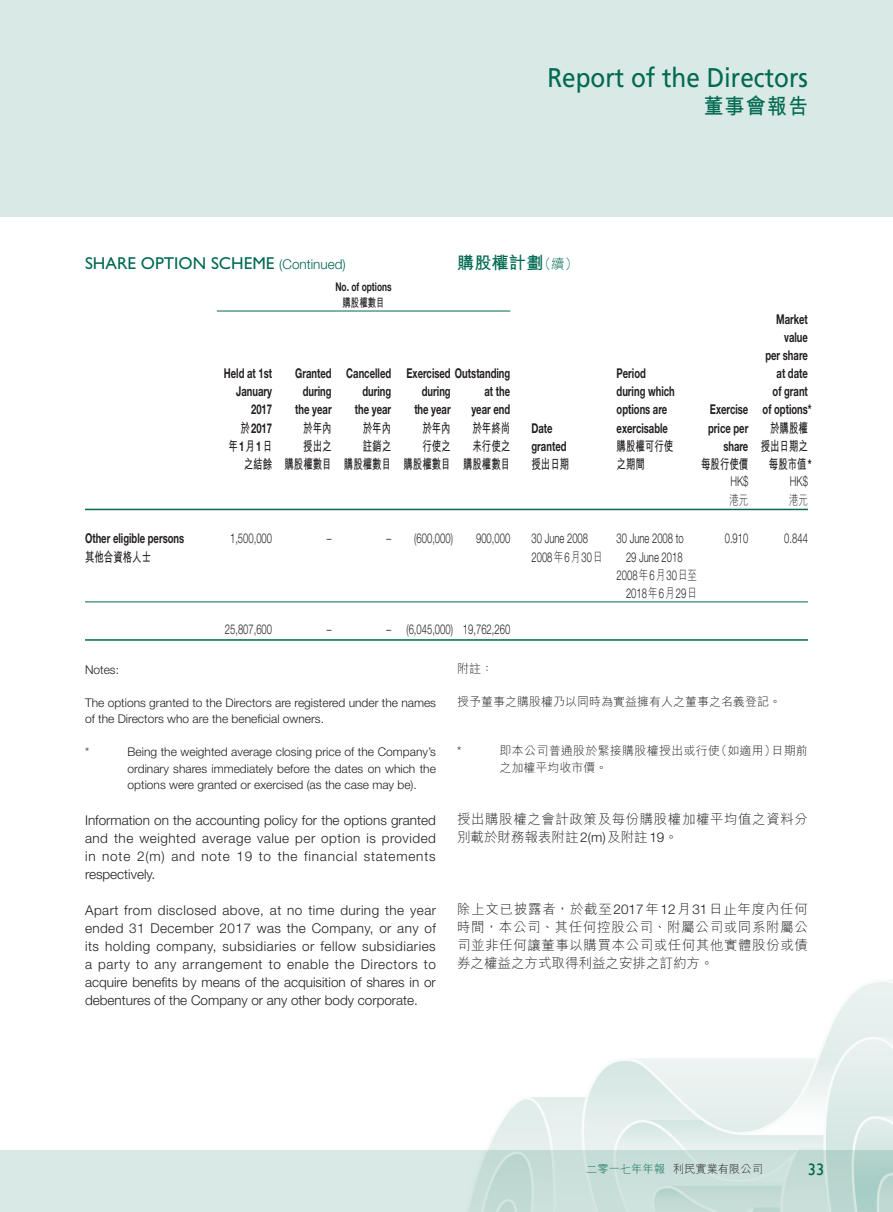
<style>
.page{position:relative;width:893px;height:1212px;background:#fff}
.page>*{position:absolute;margin:0;border:0;box-sizing:border-box;transform-origin:0 0}
.t1{font:27px "Frutiger LT Std";color:#006951;scale:.9 1}
.t2{font:700 21.75px "M Hei HK";letter-spacing:.08em;color:#006951;scale:.9 1}
.Subhead_1_e{font:17.25px "Gill Sans Std";color:#006951}
.Subhead_1_c{font:700 17.25px "M Hei HK";color:#006951}
.t3{font:16.5px "Gill Sans";color:#006951}
.body_e{font:300 13.5px/18px "Helvetica Neue LT Std";color:#231f20;text-align:justify}
.Table{font:700 13.5px "Helvetica Neue LT Std";color:#231f20;scale:.7 1}
.body_c{font:300 13.5px/18px "M Hei HK";letter-spacing:.04em;color:#231f20}
.Table-2{font:300 13.5px "Helvetica Neue LT Std";color:#231f20;scale:.7 1}
.Table-3{font:700 13.5px "M Hei HK";color:#231f20;scale:.7 1}
.Table-4{font:300 13.5px "M Hei HK";color:#231f20;scale:.7 1}
.Notes_e{font:300 12px/16.5px "Helvetica Neue LT Std";color:#231f20}
.Notes_c{font:300 12px/16.5px "M Hei HK";letter-spacing:.02em;color:#231f20}
.Notes_c-2{font:300 12px "M Hei HK";color:#231f20}
.Table-5{font:700 12px "Helvetica Neue LT Std";color:#231f20;scale:.7 1}
.body_c-2{font:700 12px "M Hei HK";color:#231f20;scale:.7 1}
.Notes_c-3{font:300 12px "Helvetica Neue LT Std";color:#231f20}
.t4{font:300 11.25px "M Hei HK";color:#231f20}
.s1{font-family:"Helvetica Neue LT Std";font-weight:300;font-size:13.5px}
.s2{font-weight:300;font-size:13.5px}
.s3{font-family:"M Hei HK"}
.s4{font-family:"Helvetica Neue LT Std"}
.s5{color:#006951}
</style>
<div class="page">
<div style="left:0;top:0;width:893px;height:217px;background:#d9e9e5"></div>
<img style="left:488px;top:980px;width:405px;height:170px">
<svg style="left:0;top:1150px;width:893px;height:62px;background:#cfe2de"></svg>
<hr style="left:217px;top:311px;width:293px;height:1px;background:#006951">
<hr style="left:85px;top:509px;width:723px;height:1px;background:#006951">
<hr style="left:85px;top:601px;width:723px;height:1px;background:#006951">
<hr style="left:85px;top:639px;width:723px;height:2px;background:#006951">
<p class="Subhead_1_e" style="left:85px;top:254px;width:262px">SHARE OPTION SCHEME <span class="s1">(Continued)</span></p>
<p class="Table-5" style="left:335px;top:279px;width:82px">No. of options</p>
<p class="body_c-2" style="left:343px;top:294px;width:62px">購股權數目</p>
<h1 class="t1" style="left:547px;top:61px;width:291px">Report of the Directors</h1>
<h2 class="t2" style="left:704px;top:90px;width:117px">董事會報告</h2>
<p class="Subhead_1_c" style="left:457px;top:250px;width:123px">購股權計劃<span class="s2">（續）</span></p>
<p class="Table" style="left:776px;top:311px;width:47px">Market</p>
<p class="Table" style="left:784px;top:329px;width:36px">value</p>
<p class="Table" style="left:765px;top:347px;width:62px">per share</p>
<p class="Table" style="left:224px;top:365px;width:70px">Held at 1st</p>
<p class="Table" style="left:295px;top:365px;width:309px">Granted Cancelled Exercised Outstanding</p>
<p class="Table" style="left:617px;top:365px;width:43px">Period</p>
<p class="Table" style="left:777px;top:365px;width:46px">at date</p>
<p class="Table" style="left:236px;top:383px;width:53px">January</p>
<p class="Table" style="left:303px;top:383px;width:43px">during</p>
<p class="Table" style="left:362px;top:383px;width:43px">during</p>
<p class="Table" style="left:422px;top:383px;width:43px">during</p>
<p class="Table" style="left:485px;top:383px;width:38px">at the</p>
<p class="Table" style="left:617px;top:383px;width:85px">during which</p>
<p class="Table" style="left:773px;top:383px;width:52px">of grant</p>
<p class="Table" style="left:251px;top:401px;width:32px">2017</p>
<p class="Table" style="left:295px;top:401px;width:54px">the year</p>
<p class="Table" style="left:355px;top:401px;width:54px">the year</p>
<p class="Table" style="left:414px;top:401px;width:54px">the year</p>
<p class="Table" style="left:471px;top:401px;width:57px">year end</p>
<p class="Table" style="left:617px;top:401px;width:74px">options are</p>
<p class="Table" style="left:710px;top:401px;width:147px">Exercise of options*</p>
<p class="Table" style="left:240px;top:419px;width:47px"><span class="s3">於</span>2017</p>
<p class="Table-3" style="left:303px;top:418px;width:42px">於年內</p>
<p class="Table-3" style="left:363px;top:418px;width:42px">於年內</p>
<p class="Table-3" style="left:422px;top:418px;width:42px">於年內</p>
<p class="Table-3" style="left:472px;top:418px;width:55px">於年終尚</p>
<p class="Table" style="left:531px;top:419px;width:32px">Date</p>
<p class="Table" style="left:617px;top:419px;width:75px">exercisable</p>
<p class="Table" style="left:708px;top:419px;width:59px">price per</p>
<p class="Table-3" style="left:770px;top:418px;width:56px">於購股權</p>
<p class="Table-3" style="left:229px;top:436px;width:64px">年<span class="s4">1</span>月<span class="s4">1</span>日</p>
<p class="Table-3" style="left:303px;top:436px;width:42px">授出之</p>
<p class="Table-3" style="left:363px;top:436px;width:42px">註銷之</p>
<p class="Table-3" style="left:422px;top:436px;width:42px">行使之</p>
<p class="Table-3" style="left:472px;top:436px;width:56px">未行使之</p>
<p class="Table" style="left:531px;top:437px;width:52px">granted</p>
<p class="Table-3" style="left:617px;top:436px;width:83px">購股權可行使</p>
<p class="Table" style="left:723px;top:437px;width:122px">share <span class="s3">授出日期之</span></p>
<p class="Table-3" style="left:244px;top:454px;width:382px">之結餘 購股權數目 購股權數目 購股權數目 購股權數目</p>
<p class="Table-3" style="left:531px;top:454px;width:55px">授出日期</p>
<p class="Table-3" style="left:617px;top:454px;width:42px">之期間</p>
<p class="Table-3" style="left:701px;top:454px;width:69px">每股行使價</p>
<p class="Table-3" style="left:769px;top:454px;width:63px">每股市值<span class="s4">*</span></p>
<p class="Table-2" style="left:730px;top:473px;width:27px">HK$</p>
<p class="Table-2" style="left:790px;top:473px;width:27px">HK$</p>
<p class="Table-4" style="left:729px;top:493px;width:29px">港元</p>
<p class="Table-4" style="left:789px;top:493px;width:28px">港元</p>
<p class="Table" style="left:85px;top:530px;width:143px">Other eligible persons</p>
<p class="Table-2" style="left:230px;top:530px;width:62px">1,500,000</p>
<p class="Table-2" style="left:327px;top:530px;width:8px">–</p>
<p class="Table-2" style="left:386px;top:530px;width:97px">– (600,000)</p>
<p class="Table-2" style="left:476px;top:530px;width:50px">900,000</p>
<p class="Table-2" style="left:531px;top:530px;width:82px">30 June 2008</p>
<p class="Table-2" style="left:617px;top:530px;width:98px">30 June 2008 to</p>
<p class="Table-2" style="left:725px;top:530px;width:35px">0.910</p>
<p class="Table-2" style="left:784px;top:530px;width:35px">0.844</p>
<p class="Table-3" style="left:85px;top:547px;width:96px">其他合資格人士</p>
<p class="Table-2" style="left:531px;top:548px;width:103px">2008<span class="s3">年</span>6<span class="s3">月</span>30<span class="s3">日</span></p>
<p class="Table-2" style="left:626px;top:548px;width:82px">29 June 2018</p>
<p class="Table-2" style="left:617px;top:566px;width:116px">2008<span class="s3">年</span>6<span class="s3">月</span>30<span class="s3">日至</span></p>
<p class="Table-2" style="left:626px;top:584px;width:103px">2018<span class="s3">年</span>6<span class="s3">月</span>29<span class="s3">日</span></p>
<p class="Table-2" style="left:225px;top:621px;width:69px">25,807,600</p>
<p class="Table-2" style="left:327px;top:621px;width:8px">–</p>
<p class="Table-2" style="left:386px;top:621px;width:178px">– (6,045,000) 19,762,260</p>
<p class="Notes_e" style="left:85px;top:661px;width:36px">Notes:</p>
<p class="Notes_e" style="left:85px;top:694px;width:353px">The options granted to the Directors are registered under the names of the Directors who are the beneficial owners.</p>
<p class="Notes_e" style="left:85px;top:743px;width:6px">*</p>
<p class="Notes_e" style="left:128px;top:743px;width:310px;text-align:justify">Being the weighted average closing price of the Company’s ordinary shares immediately before the dates on which the options were granted or exercised (as the case may be).</p>
<p class="body_e" style="left:85px;top:811px;width:352px">Information on the accounting policy for the options granted and the weighted average value per option is provided in note 2(m) and note 19 to the financial statements respectively.</p>
<p class="body_e" style="left:85px;top:901px;width:352px">Apart from disclosed above, at no time during the year ended 31 December 2017 was the Company, or any of its holding company, subsidiaries or fellow subsidiaries a party to any arrangement to enable the Directors to acquire benefits by means of the acquisition of shares in or debentures of the Company or any other body corporate.</p>
<p class="Notes_c-2" style="left:457px;top:662px;width:37px">附註：</p>
<p class="Notes_c-2" style="left:457px;top:695px;width:325px">授予董事之購股權乃以同時為實益擁有人之董事之名義登記。</p>
<p class="Notes_c-3" style="left:457px;top:744px;width:6px">*</p>
<p class="Notes_c" style="left:500px;top:743px;width:310px">即本公司普通股於緊接購股權授出或行使（如適用）日期前之加權平均收市價。</p>
<p class="body_c" style="left:457px;top:810px;width:352px">授出購股權之會計政策及每份購股權加權平均值之資料分別載於財務報表附註<span class="s4">2(m)</span>及附註<span class="s4">19</span>。</p>
<p class="body_c" style="left:457px;top:900px;width:352px;text-align:justify">除上文已披露者，於截至<span class="s4">2017</span>年<span class="s4">12</span>月<span class="s4">31</span>日止年度內任何時間，本公司、其任何控股公司、附屬公司或同系附屬公司並非任何讓董事以購買本公司或任何其他實體股份或債券之權益之方式取得利益之安排之訂約方。</p>
<p class="t4" style="left:586px;top:1163px;width:178px"><span class="s5">二零一七年年報</span> 利民實業有限公司</p>
<p class="t3" style="left:808px;top:1159px;width:18px">33</p>
</div>
